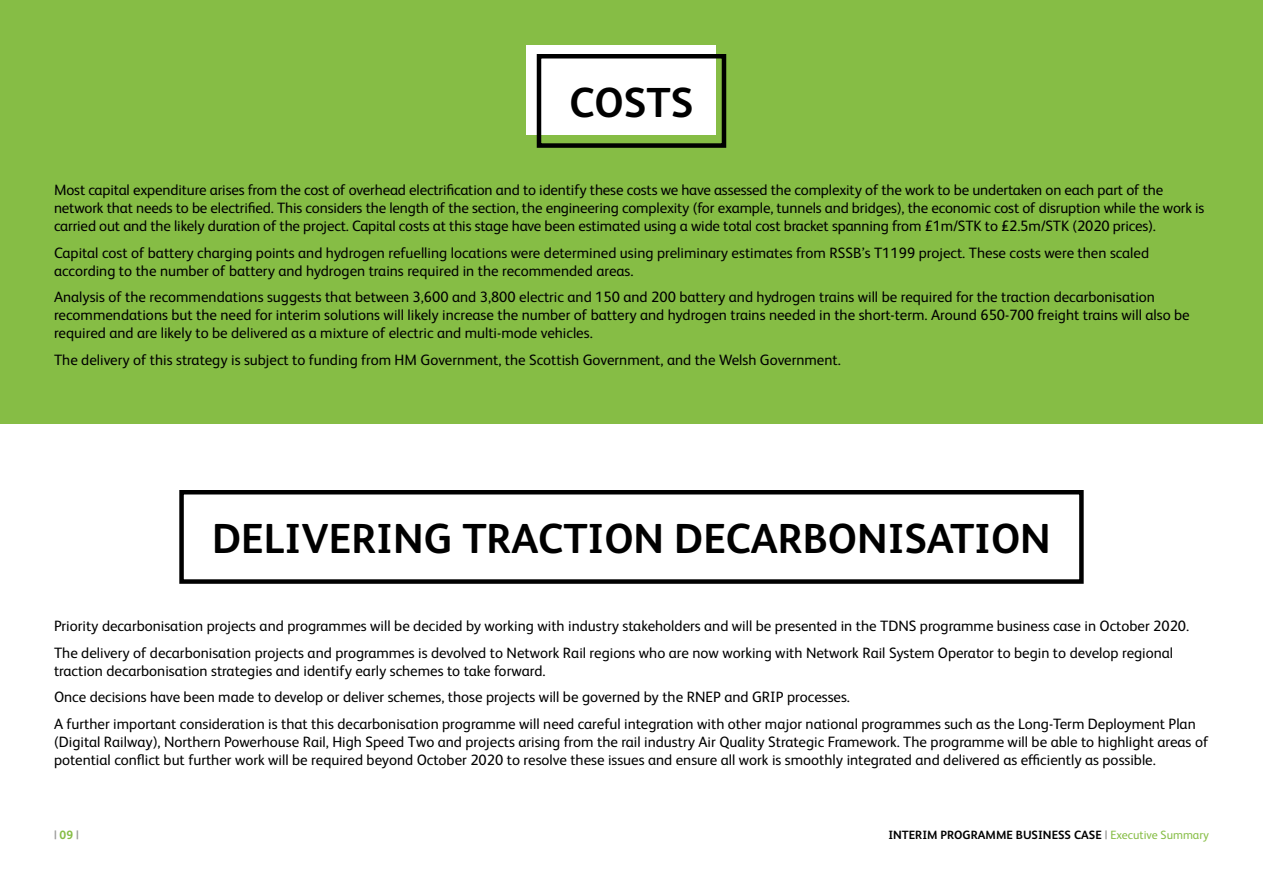
<style>
.page{position:relative;width:1263px;height:893px;background:#fff}
.page>*{position:absolute;margin:0;border:0;box-sizing:border-box;transform-origin:0 0}
.t1{font:700 42px "Network Rail Sans";color:#000}
.t2{font:15px/18px "Network Rail Sans";color:#000}
.t3{font:700 12px "Network Rail Sans";color:#000}
.t4{font:700 12px "Network Rail Sans";color:#9d9d9c}
.s1{color:#86bd45}
.s2{color:#9d9d9c}
.s3{font-weight:400;color:#86bd45}
</style>
<div class="page">
<div style="left:0;top:0;width:1263px;height:423px;background:#86bd45"></div>
<div style="left:526px;top:46px;width:190px;height:89px;background:#fff"></div>
<div style="left:179px;top:490px;width:905px;height:94px;border:4px solid #000"></div>
<div style="left:537px;top:54px;width:189px;height:94px;border:4px solid #000"></div>
<h1 class="t1" style="left:570px;top:74px;width:125px">COSTS</h1>
<p class="t2" style="left:54px;top:181px;width:1152px">Most capital expenditure arises from the cost of overhead electrification and to identify these costs we have assessed the complexity of the work to be undertaken on each part of the network that needs to be electrified. This considers the length of the section, the engineering complexity (for example, tunnels and bridges), the economic cost of disruption while the work is carried out and the likely duration of the project. Capital costs at this stage have been estimated using a wide total cost bracket spanning from £1m/STK to £2.5m/STK (2020 prices).</p>
<p class="t2" style="left:54px;top:243px;width:1097px">Capital cost of battery charging points and hydrogen refuelling locations were determined using preliminary estimates from RSSB’s T1199 project. These costs were then scaled according to the number of battery and hydrogen trains required in the recommended areas.</p>
<p class="t2" style="left:54px;top:288px;width:1137px">Analysis of the recommendations suggests that between 3,600 and 3,800 electric and 150 and 200 battery and hydrogen trains will be required for the traction decarbonisation recommendations but the need for interim solutions will likely increase the number of battery and hydrogen trains needed in the short-term. Around 650-700 freight trains will also be required and are likely to be delivered as a mixture of electric and multi-mode vehicles.</p>
<p class="t2" style="left:54px;top:350px;width:788px">The delivery of this strategy is subject to funding from HM Government, the Scottish Government, and the Welsh Government.</p>
<h1 class="t1" style="left:212px;top:510px;width:840px">DELIVERING TRACTION DECARBONISATION</h1>
<p class="t2" style="left:54px;top:612px;width:1137px;line-height:26.5px">Priority decarbonisation projects and programmes will be decided by working with industry stakeholders and will be presented in the TDNS programme business case in October 2020.<br>The delivery of decarbonisation projects and programmes is devolved to Network Rail regions who are now working with Network Rail System Operator to begin to develop regional</p>
<p class="t2" style="left:54px;top:657px;width:1143px;line-height:26.5px">traction decarbonisation strategies and identify early schemes to take forward.<br>Once decisions have been made to develop or deliver schemes, those projects will be governed by the RNEP and GRIP processes.<br>A further important consideration is that this decarbonisation programme will need careful integration with other major national programmes such as the Long-Term Deployment Plan</p>
<p class="t2" style="left:54px;top:732px;width:1156px">(Digital Railway), Northern Powerhouse Rail, High Speed Two and projects arising from the rail industry Air Quality Strategic Framework. The programme will be able to highlight areas of potential conflict but further work will be required beyond October 2020 to resolve these issues and ensure all work is smoothly integrated and delivered as efficiently as possible.</p>
<p class="t4" style="left:54px;top:827px;width:26px">| <span class="s1">09</span> |</p>
<p class="t3" style="left:888px;top:827px;width:322px">INTERIM PROGRAMME BUSINESS CASE <span class="s2">|</span> <span class="s3">Executive Summary</span></p>
</div>
